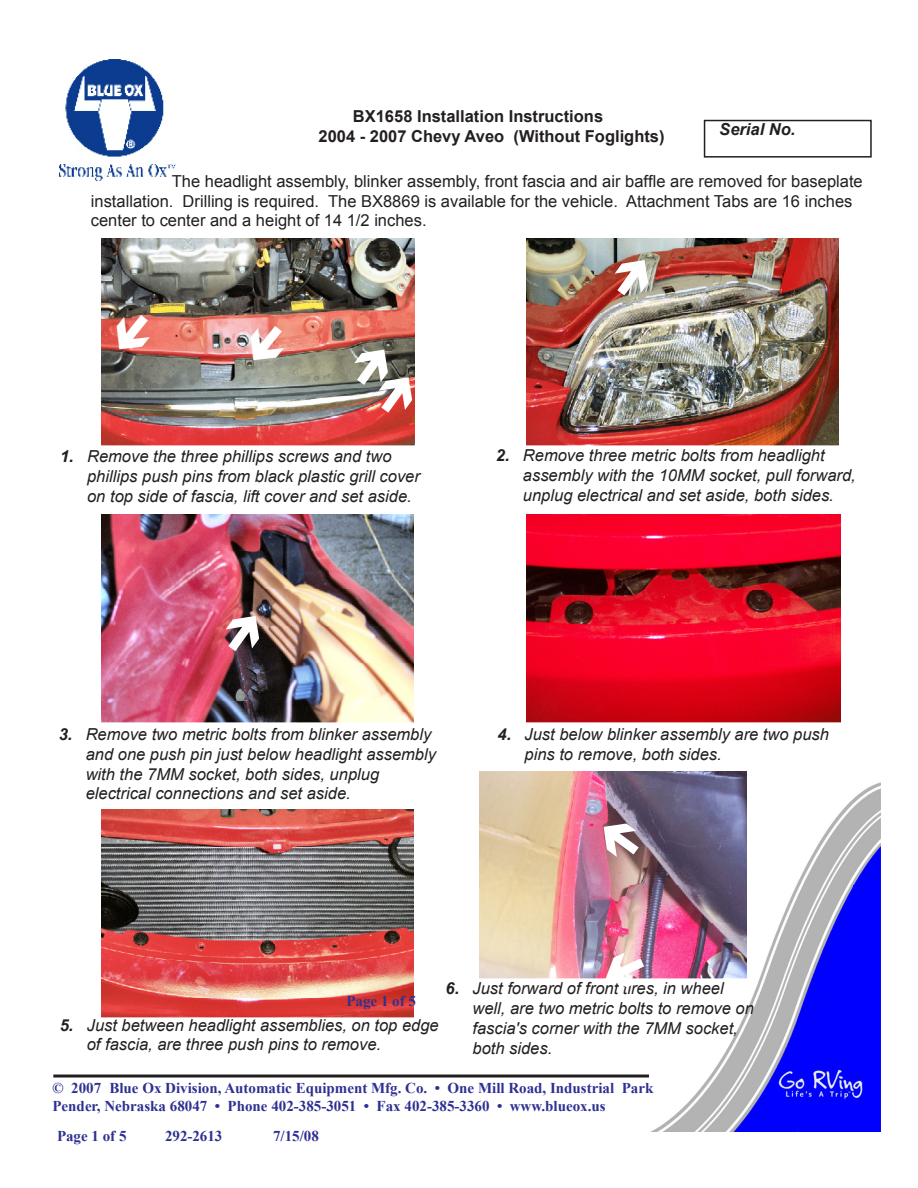
<style>
.page{position:relative;width:918px;height:1188px;background:#fff}
.page>*{position:absolute;margin:0;border:0;box-sizing:border-box;transform-origin:0 0}
.Caption_-_Helv_-_11{font:italic 16.5px/19.8px "Arial";color:#231f20}
.BX_Body-_Helv_11{font:16.5px/19.8px "Arial";color:#231f20}
.BX_Body-_Helv_11-2{font:700 16.5px/19.8px "Arial";color:#231f20}
.Caption_-_Helv_-_11-2{font:italic 700 16.5px "Arial";color:#231f20}
.Body_Text{font:700 15px/18px "Times New Roman";color:#2e3092}
.s1{font-weight:700}
</style>
<div class="page">
<hr style="left:53px;top:1075px;width:612px;height:3px;background:#231f20">
<img style="left:59px;top:59px;width:117px;height:122px">
<img style="left:650px;top:782px;width:230px;height:349px">
<div style="left:704px;top:120px;width:168px;height:38px;border:2px solid #231f20"></div>
<img style="left:102px;top:238px;width:313px;height:208px">
<img style="left:526px;top:238px;width:313px;height:208px">
<img style="left:102px;top:515px;width:312px;height:207px">
<img style="left:526px;top:515px;width:314px;height:207px">
<img style="left:101px;top:810px;width:313px;height:208px">
<img style="left:479px;top:771px;width:268px;height:208px">
<svg style="left:250px;top:325px;width:36px;height:35px"></svg>
<img style="left:352px;top:350px;width:62px;height:64px">
<svg style="left:116px;top:314px;width:36px;height:35px"></svg>
<svg style="left:613px;top:260px;width:37px;height:36px"></svg>
<svg style="left:224px;top:616px;width:37px;height:36px"></svg>
<svg style="left:604px;top:822px;width:36px;height:37px"></svg>
<svg style="left:606px;top:949px;width:41px;height:30px"></svg>
<p class="BX_Body-_Helv_11-2" style="left:318px;top:107px;width:348px;text-indent:34px">BX1658 Installation Instructions<br>2004 - 2007 Chevy Aveo (Without Foglights)</p>
<p class="Caption_-_Helv_-_11-2" style="left:719px;top:118px;width:78px">Serial No.</p>
<p class="BX_Body-_Helv_11" style="left:91px;top:171px;width:773px;text-indent:81px">The headlight assembly, blinker assembly, front fascia and air baffle are removed for baseplate installation. Drilling is required. The BX8869 is available for the vehicle. Attachment Tabs are 16 inches center to center and a height of 14 1/2 inches.</p>
<p class="Caption_-_Helv_-_11" style="left:87px;top:447px;width:334px;text-indent:-27px"><span class="s1">1.</span> Remove the three phillips screws and two phillips push pins from black plastic grill cover on top side of fascia, lift cover and set aside.</p>
<p class="Caption_-_Helv_-_11" style="left:523px;top:446px;width:334px;text-indent:-27px"><span class="s1">2.</span> Remove three metric bolts from headlight assembly with the 10MM socket, pull forward, unplug electrical and set aside, both sides.</p>
<p class="Caption_-_Helv_-_11" style="left:86px;top:725px;width:352px;text-indent:-27px"><span class="s1">3.</span> Remove two metric bolts from blinker assembly and one push pin just below headlight assembly with the 7MM socket, both sides, unplug electrical connections and set aside.</p>
<p class="Caption_-_Helv_-_11" style="left:525px;top:725px;width:306px;text-indent:-27px"><span class="s1">4.</span> Just below blinker assembly are two push pins to remove, both sides.</p>
<p class="Body_Text" style="left:346px;top:992px;width:71px">Page 1 of 5</p>
<p class="Caption_-_Helv_-_11" style="left:87px;top:1015px;width:353px;text-indent:-27px"><span class="s1">5.</span> Just between headlight assemblies, on top edge of fascia, are three push pins to remove.</p>
<p class="Caption_-_Helv_-_11" style="left:472px;top:979px;width:283px;text-indent:-27px"><span class="s1">6.</span> Just forward of front tires, in wheel well, are two metric bolts to remove on fascia's corner with the 7MM socket, both sides.</p>
<p class="Body_Text" style="left:52px;top:1078px;width:602px">© 2007 Blue Ox Division, Automatic Equipment Mfg. Co. • One Mill Road, Industrial Park<br>Pender, Nebraska 68047 • Phone 402-385-3051 • Fax 402-385-3360 • www.blueox.us</p>
<p class="Body_Text" style="left:57px;top:1126px;width:71px">Page 1 of 5</p>
<p class="Body_Text" style="left:165px;top:1126px;width:59px">292-2613</p>
<p class="Body_Text" style="left:273px;top:1126px;width:47px">7/15/08</p>
</div>
